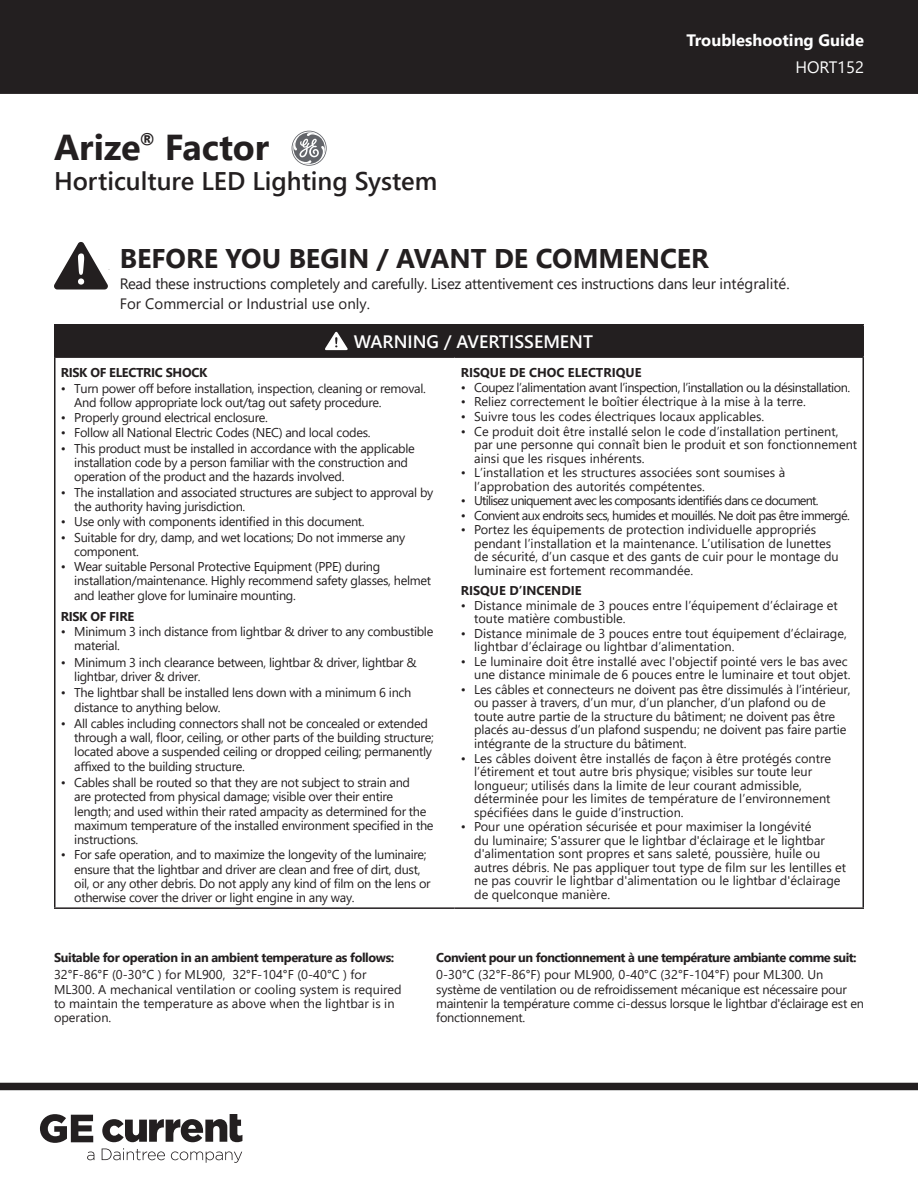
<style>
.page{position:relative;width:918px;height:1188px;background:#fff}
.page>*{position:absolute;margin:0;border:0;box-sizing:border-box;transform-origin:0 0}
.t1{font:700 36px "Segoe UI";color:#231f20}
.t2{font:700 27px "Segoe UI";color:#231f20}
.t3{font:600 25.5px "Segoe UI";color:#231f20}
.t4{font:600 18px "Segoe UI";color:#fff}
.t5{font:700 16.5px/27px "Segoe UI";color:#fff;text-align:right}
.t6{font:15px "Segoe UI";letter-spacing:-.02em;color:#231f20}
.t7{font:15px "Segoe UI";color:#231f20}
.t8{font:12.75px/14.2px "Segoe UI";letter-spacing:-.02em;color:#231f20}
.t9{font:12.75px/13.5px "Segoe UI";color:#231f20}
.t10{font:700 12.75px "Segoe UI";letter-spacing:-.03em;color:#231f20}
.t11{font:12.75px "Segoe UI";letter-spacing:-.04em;color:#231f20}
.t12{font:12.75px "Segoe UI";letter-spacing:-.05em;color:#231f20}
.t13{font:12.75px "Segoe UI";letter-spacing:-.06em;color:#231f20}
.t14{font:700 12.75px "Segoe UI";color:#231f20}
.s1{font-weight:400}
</style>
<div class="page">
<div style="left:0;top:0;width:918px;height:94px;background:#231f20"></div>
<div style="left:0;top:1083px;width:918px;height:7px;background:#231f20"></div>
<svg style="left:87px;top:1152px;width:7px;height:8px"></svg>
<svg style="left:102px;top:1148px;width:63px;height:12px"></svg>
<svg style="left:171px;top:1151px;width:71px;height:12px"></svg>
<svg style="left:40px;top:1114px;width:53px;height:29px"></svg>
<svg style="left:102px;top:1114px;width:140px;height:28px"></svg>
<svg style="left:54px;top:242px;width:54px;height:48px"></svg>
<div style="left:55px;top:325px;width:808px;height:32px;background:#231f20"></div>
<hr style="left:54px;top:324px;width:401px;height:2px;background:#231f20">
<hr style="left:54px;top:325px;width:2px;height:31px;background:#231f20">
<hr style="left:455px;top:324px;width:409px;height:2px;background:#231f20">
<hr style="left:862px;top:325px;width:2px;height:31px;background:#231f20">
<hr style="left:54px;top:358px;width:2px;height:549px;background:#231f20">
<hr style="left:862px;top:358px;width:2px;height:549px;background:#231f20">
<hr style="left:54px;top:907px;width:401px;height:2px;background:#231f20">
<hr style="left:455px;top:907px;width:409px;height:2px;background:#231f20">
<hr style="left:54px;top:356px;width:401px;height:2px;background:#231f20">
<hr style="left:455px;top:356px;width:409px;height:2px;background:#231f20">
<svg style="left:325px;top:331px;width:23px;height:19px"></svg>
<svg style="left:292px;top:131px;width:35px;height:35px"></svg>
<p class="t1" style="left:54px;top:113px;width:217px">Arize<sup>®</sup> Factor</p>
<p class="t3" style="left:54px;top:157px;width:385px">Horticulture LED Lighting System</p>
<p class="t5" style="left:686px;top:26px;width:179px">Troubleshooting Guide<br><span class="s1">HORT152</span></p>
<p class="t2" style="left:120px;top:233px;width:591px">BEFORE YOU BEGIN / AVANT DE COMMENCER</p>
<p class="t6" style="left:120px;top:270px;width:671px">Read these instructions completely and carefully. Lisez attentivement ces instructions dans leur intégralité.</p>
<p class="t7" style="left:120px;top:290px;width:252px">For Commercial or Industrial use only.</p>
<p class="t4" style="left:354px;top:325px;width:241px">WARNING / AVERTISSEMENT</p>
<p class="t10" style="left:61px;top:361px;width:148px">RISK OF ELECTRIC SHOCK</p>
<p class="t8" style="left:74px;top:380px;width:353px;text-indent:-14px">• Turn power off before installation, inspection, cleaning or removal.<br>And follow appropriate lock out/tag out safety procedure.</p>
<p class="t8" style="left:61px;top:409px;width:209px">• Properly ground electrical enclosure.</p>
<p class="t8" style="left:61px;top:425px;width:311px">• Follow all National Electric Codes (NEC) and local codes.</p>
<p class="t8" style="left:74px;top:440px;width:342px;text-indent:-14px">• This product must be installed in accordance with the applicable installation code by a person familiar with the construction and operation of the product and the hazards involved.</p>
<p class="t8" style="left:74px;top:484px;width:361px;text-indent:-14px">• The installation and associated structures are subject to approval by the authority having jurisdiction.</p>
<p class="t8" style="left:61px;top:513px;width:305px">• Use only with components identified in this document.</p>
<p class="t8" style="left:74px;top:529px;width:333px;text-indent:-14px">• Suitable for dry, damp, and wet locations; Do not immerse any component.</p>
<p class="t8" style="left:74px;top:558px;width:358px;text-indent:-14px">• Wear suitable Personal Protective Equipment (PPE) during installation/maintenance. Highly recommend safety glasses, helmet and leather glove for luminaire mounting.</p>
<p class="t10" style="left:61px;top:604px;width:75px">RISK OF FIRE</p>
<p class="t8" style="left:74px;top:623px;width:361px;text-indent:-14px">• Minimum 3 inch distance from lightbar &amp; driver to any combustible material.</p>
<p class="t8" style="left:74px;top:654px;width:344px;text-indent:-14px">• Minimum 3 inch clearance between, lightbar &amp; driver, lightbar &amp; lightbar, driver &amp; driver.</p>
<p class="t8" style="left:74px;top:684px;width:339px;text-indent:-14px">• The lightbar shall be installed lens down with a minimum 6 inch distance to anything below.</p>
<p class="t8" style="left:74px;top:715px;width:361px;text-indent:-14px">• All cables including connectors shall not be concealed or extended through a wall, floor, ceiling, or other parts of the building structure; located above a suspended ceiling or dropped ceiling; permanently affixed to the building structure.</p>
<p class="t8" style="left:74px;top:774px;width:361px;text-indent:-14px">• Cables shall be routed so that they are not subject to strain and<br>are protected from physical damage; visible over their entire<br>length; and used within their rated ampacity as determined for the maximum temperature of the installed environment specified in the instructions.</p>
<p class="t8" style="left:74px;top:847px;width:358px;text-indent:-14px">• For safe operation, and to maximize the longevity of the luminaire; ensure that the lightbar and driver are clean and free of dirt, dust, oil, or any other debris. Do not apply any kind of film on the lens or otherwise cover the driver or light engine in any way.</p>
<p class="t14" style="left:461px;top:361px;width:182px">RISQUE DE CHOC ELECTRIQUE</p>
<p class="t11" style="left:461px;top:375px;width:391px">• Coupez l’alimentation avant l’inspection, l’installation ou la désinstallation.</p>
<p class="t9" style="left:461px;top:394px;width:347px">• Reliez correctement le boîtier électrique à la mise à la terre.</p>
<p class="t9" style="left:461px;top:409px;width:305px">• Suivre tous les codes électriques locaux applicables.</p>
<p class="t9" style="left:474px;top:423px;width:385px;text-indent:-14px">• Ce produit doit être installé selon le code d’installation pertinent, par une personne qui connaît bien le produit et son fonctionnement ainsi que les risques inhérents.</p>
<p class="t9" style="left:474px;top:465px;width:313px;text-indent:-14px">• L’installation et les structures associées sont soumises à l’approbation des autorités compétentes.</p>
<p class="t13" style="left:461px;top:489px;width:359px">• Utilisez uniquement avec les composants identifiés dans ce document.</p>
<p class="t12" style="left:461px;top:503px;width:391px">• Convient aux endroits secs, humides et mouillés. Ne doit pas être immergé.</p>
<p class="t9" style="left:474px;top:522px;width:366px;text-indent:-14px">• Portez les équipements de protection individuelle appropriés pendant l’installation et la maintenance. L’utilisation de lunettes de sécurité, d’un casque et des gants de cuir pour le montage du luminaire est fortement recommandée.</p>
<p class="t14" style="left:461px;top:579px;width:122px">RISQUE D’INCENDIE</p>
<p class="t9" style="left:474px;top:597px;width:365px;text-indent:-14px">• Distance minimale de 3 pouces entre l’équipement d’éclairage et toute matière combustible.</p>
<p class="t9" style="left:474px;top:625px;width:374px;text-indent:-14px">• Distance minimale de 3 pouces entre tout équipement d’éclairage, lightbar d’éclairage ou lightbar d’alimentation.</p>
<p class="t9" style="left:461px;top:653px;width:391px;text-align:right">• Le luminaire doit être installé avec l'objectif pointé vers le bas avec une distance minimale de 6 pouces entre le luminaire et tout objet.</p>
<p class="t8" style="left:474px;top:682px;width:378px;line-height:13.5px;text-indent:-14px">• Les câbles et connecteurs ne doivent pas être dissimulés à l’intérieur, ou passer à travers, d’un mur, d’un plancher, d’un plafond ou de toute autre partie de la structure du bâtiment; ne doivent pas être placés au-dessus d’un plafond suspendu; ne doivent pas faire partie intégrante de la structure du bâtiment.</p>
<p class="t9" style="left:474px;top:750px;width:359px;text-indent:-14px">• Les câbles doivent être installés de façon à être protégés contre l’étirement et tout autre bris physique; visibles sur toute leur longueur; utilisés dans la limite de leur courant admissible, déterminée pour les limites de température de l’environnement spécifiées dans le guide d’instruction.</p>
<p class="t9" style="left:474px;top:819px;width:374px;text-indent:-14px">• Pour une opération sécurisée et pour maximiser la longévité<br>du luminaire; S'assurer que le lightbar d'éclairage et le lightbar d'alimentation sont propres et sans saleté, poussière, huile ou autres débris. Ne pas appliquer tout type de film sur les lentilles et ne pas couvrir le lightbar d'alimentation ou le lightbar d'éclairage de quelconque manière.</p>
<p class="t10" style="left:54px;top:945px;width:342px">Suitable for operation in an ambient temperature as follows:</p>
<p class="t9" style="left:54px;top:967px;width:349px;line-height:14.2px">32°F-86°F (0-30°C ) for ML900, 32°F-104°F (0-40°C ) for ML300. A mechanical ventilation or cooling system is required to maintain the temperature as above when the lightbar is in operation.</p>
<p class="t10" style="left:436px;top:945px;width:422px">Convient pour un fonctionnement à une température ambiante comme suit:</p>
<p class="t8" style="left:436px;top:967px;width:429px">0-30°C (32°F-86°F) pour ML900, 0-40°C (32°F-104°F) pour ML300. Un système de ventilation ou de refroidissement mécanique est nécessaire pour maintenir la température comme ci-dessus lorsque le lightbar d'éclairage est en fonctionnement.</p>
</div>
